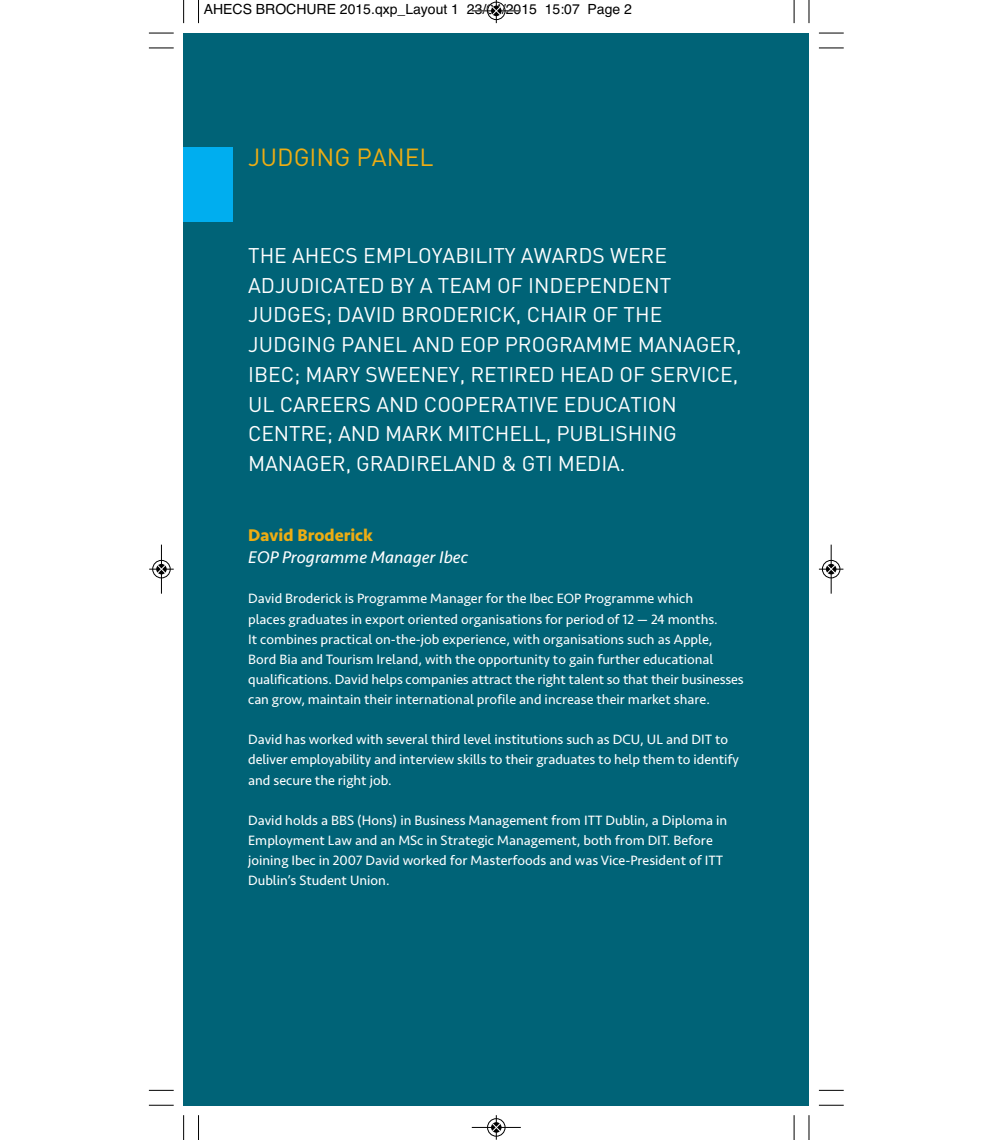
<style>
.page{position:relative;width:991px;height:1140px;background:#fff}
.page>*{position:absolute;margin:0;border:0;box-sizing:border-box;transform-origin:0 0}
.t1{font:24.5px "DIN";color:#eead13}
.t2{font:21px/29.8px "DIN";color:#fff}
.t3{font:italic 17.5px "Seravek";color:#fff}
.t4{font:700 17.5px "Seravek";color:#eead13}
.t5{font:14px/20.1px "Seravek";color:#fff}
.t6{font:14px "Helvetica";color:#000}
</style>
<div class="page">
<div style="left:184px;top:33px;width:625px;height:1072px;background:#006377"></div>
<div style="left:184px;top:147px;width:49px;height:75px;background:#00aeef"></div>
<svg style="left:198px;top:0;width:1px;height:23px"></svg>
<svg style="left:149px;top:47px;width:25px;height:2px"></svg>
<svg style="left:793px;top:0;width:1px;height:23px"></svg>
<svg style="left:819px;top:47px;width:24px;height:2px"></svg>
<svg style="left:198px;top:1115px;width:1px;height:24px"></svg>
<svg style="left:149px;top:1089px;width:25px;height:1px"></svg>
<svg style="left:793px;top:1115px;width:1px;height:24px"></svg>
<svg style="left:819px;top:1089px;width:24px;height:1px"></svg>
<svg style="left:183px;top:0;width:1px;height:23px"></svg>
<svg style="left:149px;top:33px;width:25px;height:1px"></svg>
<svg style="left:808px;top:0;width:1px;height:23px"></svg>
<svg style="left:819px;top:33px;width:24px;height:1px"></svg>
<svg style="left:183px;top:1115px;width:1px;height:24px"></svg>
<svg style="left:149px;top:1104px;width:25px;height:1px"></svg>
<svg style="left:808px;top:1115px;width:1px;height:24px"></svg>
<svg style="left:819px;top:1104px;width:24px;height:1px"></svg>
<hr style="left:472px;top:11px;width:49px;height:1px;background:#000">
<div style="left:487px;top:2px;width:18px;height:18px;border:1px solid #000;border-radius:50%"></div>
<svg style="left:492px;top:0;width:9px;height:23px"></svg>
<div style="left:487px;top:1117px;width:18px;height:19px;border:1px solid #fff;border-radius:50%"></div>
<hr style="left:472px;top:1126px;width:49px;height:1px;background:#000">
<div style="left:487px;top:1118px;width:18px;height:18px;border:1px solid #000;border-radius:50%"></div>
<svg style="left:492px;top:1115px;width:9px;height:24px"></svg>
<div style="left:152px;top:559px;width:19px;height:19px;border:1px solid #fff;border-radius:50%"></div>
<hr style="left:161px;top:544px;width:1px;height:49px;background:#000">
<div style="left:152px;top:560px;width:18px;height:18px;border:1px solid #000;border-radius:50%"></div>
<svg style="left:149px;top:564px;width:25px;height:9px"></svg>
<div style="left:821px;top:559px;width:19px;height:19px;border:1px solid #fff;border-radius:50%"></div>
<hr style="left:830px;top:544px;width:1px;height:49px;background:#000">
<div style="left:822px;top:560px;width:18px;height:18px;border:1px solid #000;border-radius:50%"></div>
<div style="left:826px;top:564px;width:10px;height:10px;background:#000;border-radius:50%"></div>
<svg style="left:819px;top:564px;width:24px;height:9px"></svg>
<p class="t6" style="left:204px;top:4px;width:430px">AHECS BROCHURE 2015.qxp_Layout 1 23/04/2015 15:07 Page 2</p>
<h1 class="t1" style="left:248px;top:143px;width:187px">JUDGING PANEL</h1>
<p class="t2" style="left:248px;top:240px;width:495px">THE AHECS EMPLOYABILITY AWARDS WERE ADJUDICATED BY A TEAM OF INDEPENDENT JUDGES; DAVID BRODERICK, CHAIR OF THE JUDGING PANEL AND EOP PROGRAMME MANAGER, IBEC; MARY SWEENEY, RETIRED HEAD OF SERVICE, UL CAREERS AND COOPERATIVE EDUCATION CENTRE; AND MARK MITCHELL, PUBLISHING MANAGER, GRADIRELAND &amp; GTI MEDIA.</p>
<p class="t4" style="left:248px;top:529px;width:126px">David Broderick</p>
<p class="t3" style="left:248px;top:550px;width:221px">EOP Programme Manager Ibec</p>
<p class="t5" style="left:248px;top:589px;width:497px">David Broderick is Programme Manager for the Ibec EOP Programme which<br>places graduates in export oriented organisations for period of 12 — 24 months.<br>It combines practical on-the-job experience, with organisations such as Apple, Bord Bia and Tourism Ireland, with the opportunity to gain further educational qualifications. David helps companies attract the right talent so that their businesses can grow, maintain their international profile and increase their market share.</p>
<p class="t5" style="left:248px;top:730px;width:492px">David has worked with several third level institutions such as DCU, UL and DIT to deliver employability and interview skills to their graduates to help them to identify and secure the right job.</p>
<p class="t5" style="left:248px;top:811px;width:480px">David holds a BBS (Hons) in Business Management from ITT Dublin, a Diploma in Employment Law and an MSc in Strategic Management, both from DIT. Before joining Ibec in 2007 David worked for Masterfoods and was Vice-President of ITT Dublin’s Student Union.</p>
</div>
